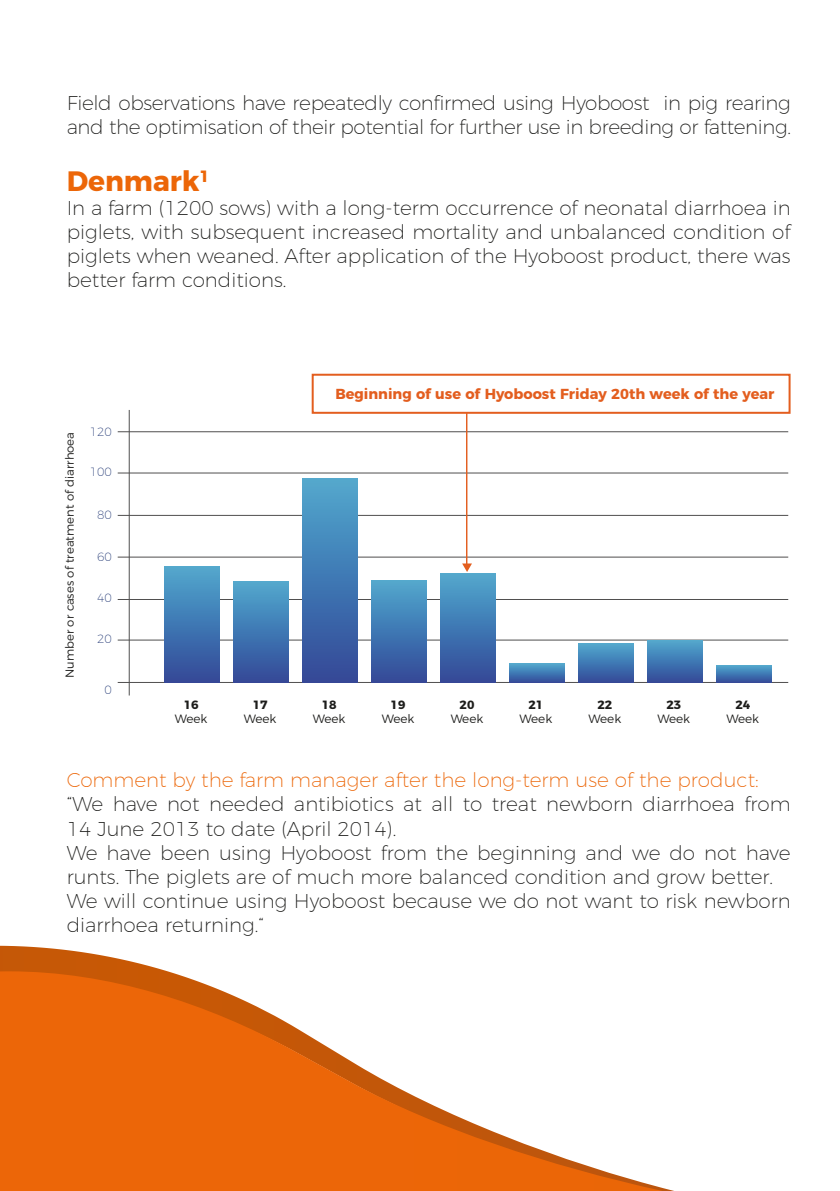
<style>
.page{position:relative;width:840px;height:1191px;background:#fff}
.page>*{position:absolute;margin:0;border:0;box-sizing:border-box;transform-origin:0 0}
.t1{font:700 28px "Montserrat";color:#ec6608}
.t2{font:200 20px/24px "Montserrat";color:#1d1d1b;text-align:justify}
.t3{font:200 20px/24px "Montserrat";letter-spacing:-.02em;color:#1d1d1b}
.t4{font:200 20px "Montserrat";color:#ec6608}
.t5{font:700 14.4px "Montserrat";color:#e35e1f}
.t6{font:300 12px "Montserrat";color:#1d1d1b}
.t7{font:700 12px "Montserrat";color:#1d1d1b}
.t8{font:200 12px "Montserrat";color:#2b407a}
.t9{font:300 11.6px "Montserrat";color:#1d1d1b}
</style>
<div class="page">
<svg style="left:0;top:945px;width:674px;height:246px"></svg>
<svg style="left:0;top:971px;width:662px;height:220px"></svg>
<hr style="left:118px;top:682px;width:669px;height:1px;background:#504f4f">
<hr style="left:118px;top:599px;width:669px;height:1px;background:#504f4f">
<hr style="left:118px;top:431px;width:669px;height:1px;background:#504f4f">
<hr style="left:118px;top:515px;width:669px;height:1px;background:#504f4f">
<hr style="left:118px;top:639px;width:669px;height:1px;background:#504f4f">
<hr style="left:118px;top:556px;width:669px;height:1px;background:#504f4f">
<hr style="left:118px;top:472px;width:669px;height:1px;background:#504f4f">
<hr style="left:129px;top:410px;width:1px;height:285px;background:#504f4f">
<div style="left:164px;top:566px;width:55px;height:116px;background:linear-gradient(to bottom,#50a8ce,#324998)"></div>
<div style="left:233px;top:582px;width:55px;height:100px;background:linear-gradient(to bottom,#50a8ce,#324998)"></div>
<div style="left:302px;top:479px;width:55px;height:203px;background:linear-gradient(to bottom,#50a8ce,#324897)"></div>
<div style="left:371px;top:580px;width:55px;height:102px;background:linear-gradient(to bottom,#50a8ce,#324998)"></div>
<div style="left:440px;top:573px;width:55px;height:109px;background:linear-gradient(to bottom,#50a8ce,#324898)"></div>
<svg style="left:509px;top:663px;width:55px;height:19px"></svg>
<div style="left:577px;top:644px;width:56px;height:38px;background:linear-gradient(to bottom,#50a7ce,#334d9a)"></div>
<div style="left:646px;top:640px;width:55px;height:42px;background:linear-gradient(to bottom,#50a8ce,#334c9a)"></div>
<svg style="left:716px;top:665px;width:54px;height:17px"></svg>
<svg style="left:462px;top:414px;width:9px;height:158px"></svg>
<div style="left:311px;top:374px;width:479px;height:40px;border:2px solid #e35e1f"></div>
<p class="t3" style="left:67px;top:89px;width:725px">Field observations have repeatedly confirmed using Hyoboost in pig rearing and the optimisation of their potential for further use in breeding or fattening.</p>
<h1 class="t1" style="left:67px;top:158px;width:144px">Denmark<sup>1</sup></h1>
<p class="t2" style="left:67px;top:194px;width:725px">In a farm (1200 sows) with a long-term occurrence of neonatal diarrhoea in piglets, with subsequent increased mortality and unbalanced condition of piglets when weaned. After application of the Hyoboost product, there was better farm conditions.</p>
<p class="t9" style="left:61px;top:678px;width:248px;rotate:-90deg">Number or cases of treatment of diarrhoea</p>
<p class="t8" style="left:90px;top:423px;width:24px">120</p>
<p class="t8" style="left:90px;top:463px;width:24px">100</p>
<p class="t8" style="left:97px;top:506px;width:16px">80</p>
<p class="t8" style="left:97px;top:547px;width:16px">60</p>
<p class="t8" style="left:97px;top:588px;width:16px">40</p>
<p class="t8" style="left:97px;top:629px;width:16px">20</p>
<p class="t8" style="left:104px;top:681px;width:9px">0</p>
<p class="t5" style="left:335px;top:382px;width:440px">Beginning of use of Hyoboost Friday 20th week of the year</p>
<p class="t7" style="left:184px;top:694px;width:16px">16</p>
<p class="t6" style="left:175px;top:709px;width:34px">Week</p>
<p class="t7" style="left:252px;top:694px;width:16px">17</p>
<p class="t6" style="left:244px;top:709px;width:34px">Week</p>
<p class="t7" style="left:321px;top:694px;width:16px">18</p>
<p class="t6" style="left:312px;top:709px;width:34px">Week</p>
<p class="t7" style="left:390px;top:694px;width:16px">19</p>
<p class="t6" style="left:381px;top:709px;width:34px">Week</p>
<p class="t7" style="left:459px;top:694px;width:16px">20</p>
<p class="t6" style="left:450px;top:709px;width:34px">Week</p>
<p class="t7" style="left:528px;top:694px;width:16px">21</p>
<p class="t6" style="left:519px;top:709px;width:34px">Week</p>
<p class="t7" style="left:597px;top:694px;width:16px">22</p>
<p class="t6" style="left:588px;top:709px;width:34px">Week</p>
<p class="t7" style="left:666px;top:694px;width:16px">23</p>
<p class="t6" style="left:657px;top:709px;width:34px">Week</p>
<p class="t7" style="left:735px;top:694px;width:16px">24</p>
<p class="t6" style="left:726px;top:709px;width:34px">Week</p>
<p class="t4" style="left:67px;top:765px;width:693px">Comment by the farm manager after the long-term use of the product:</p>
<p class="t2" style="left:67px;top:790px;width:725px;text-align:left">“We have not needed antibiotics at all to treat newborn diarrhoea from 14 June 2013 to date (April 2014).<br>We have been using Hyoboost from the beginning and we do not have runts. The piglets are of much more balanced condition and grow better.<br>We will continue using Hyoboost because we do not want to risk newborn diarrhoea returning.“</p>
</div>
